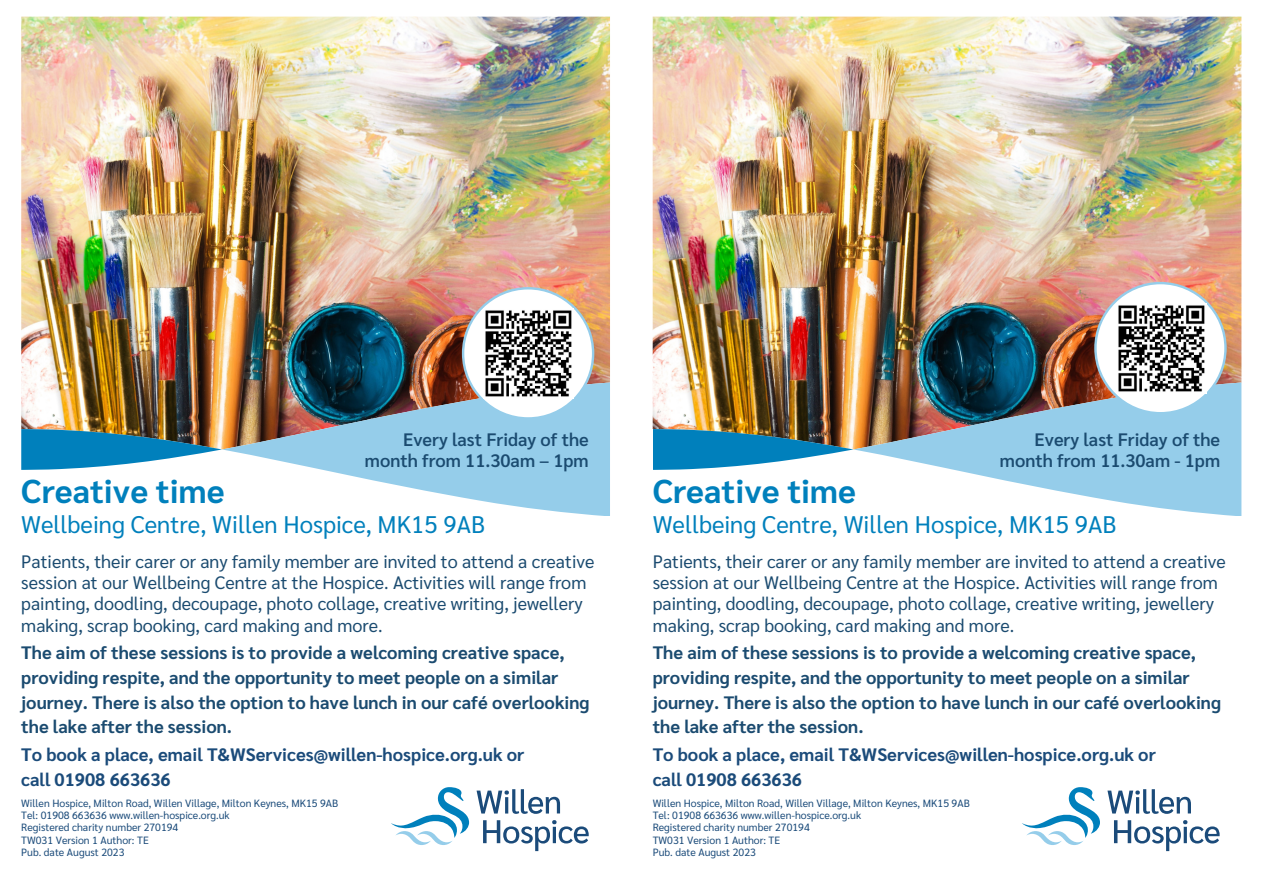
<style>
.page{position:relative;width:1263px;height:894px;background:#fff}
.page>*{position:absolute;margin:0;border:0;box-sizing:border-box;transform-origin:0 0}
.t1{font:700 33px "Sarabun";color:#0080bc}
.t2{font:24px "Sarabun";color:#0080bc}
.t3{font:18px/21.3px "Sarabun";color:#1b4b70}
.t4{font:700 18px/24.8px "Sarabun";color:#1b4b70}
.t5{font:700 18px "Sarabun";color:#1b4b7a}
.t6{font:600 18px/21.3px "Sarabun";color:#1b4b70;text-align:right}
.t7{font:10.5px "Sarabun";color:#1b4b7a}
</style>
<div class="page">
<img style="left:21px;top:16px;width:1221px;height:836px">
<img style="left:21px;top:382px;width:201px;height:47px">
<svg style="left:21px;top:429px;width:201px;height:40px"></svg>
<img style="left:222px;top:382px;width:388px;height:134px">
<svg style="left:391px;top:786px;width:78px;height:58px"></svg>
<svg style="left:483px;top:819px;width:106px;height:31px"></svg>
<svg style="left:477px;top:789px;width:83px;height:24px"></svg>
<svg style="left:1022px;top:786px;width:78px;height:58px"></svg>
<svg style="left:1114px;top:819px;width:106px;height:31px"></svg>
<svg style="left:1107px;top:789px;width:84px;height:24px"></svg>
<img style="left:653px;top:382px;width:200px;height:47px">
<svg style="left:653px;top:429px;width:200px;height:40px"></svg>
<img style="left:853px;top:382px;width:388px;height:134px">
<img style="left:462px;top:287px;width:132px;height:132px">
<img style="left:484px;top:308px;width:90px;height:90px">
<img style="left:1094px;top:282px;width:133px;height:132px">
<img style="left:1116px;top:303px;width:90px;height:90px">
<p class="t6" style="left:365px;top:428px;width:225px">Every last Friday of the month from 11.30am – 1pm</p>
<p class="t1" style="left:21px;top:468px;width:205px">Creative time</p>
<p class="t2" style="left:21px;top:507px;width:465px">Wellbeing Centre, Willen Hospice, MK15 9AB</p>
<p class="t3" style="left:21px;top:549px;width:575px">Patients, their carer or any family member are invited to attend a creative session at our Wellbeing Centre at the Hospice. Activities will range from painting, doodling, decoupage, photo collage, creative writing, jewellery making, scrap booking, card making and more.</p>
<p class="t4" style="left:21px;top:639px;width:570px">The aim of these sessions is to provide a welcoming creative space, providing respite, and the opportunity to meet people on a similar journey. There is also the option to have lunch in our café overlooking the lake after the session.</p>
<p class="t5" style="left:21px;top:741px;width:505px">To book a place, email T&amp;WServices@willen-hospice.org.uk or</p>
<p class="t5" style="left:21px;top:766px;width:151px">call 01908 663636</p>
<p class="t7" style="left:21px;top:795px;width:319px">Willen Hospice, Milton Road, Willen Village, Milton Keynes, MK15 9AB</p>
<p class="t7" style="left:21px;top:807px;width:210px">Tel: 01908 663636 www.willen-hospice.org.uk</p>
<p class="t7" style="left:21px;top:819px;width:159px">Registered charity number 270194</p>
<p class="t7" style="left:21px;top:832px;width:129px">TW031 Version 1 Author: TE</p>
<p class="t7" style="left:21px;top:844px;width:105px">Pub. date August 2023</p>
<p class="t6" style="left:1000px;top:428px;width:222px">Every last Friday of the month from 11.30am - 1pm</p>
<p class="t1" style="left:653px;top:468px;width:205px">Creative time</p>
<p class="t2" style="left:653px;top:507px;width:465px">Wellbeing Centre, Willen Hospice, MK15 9AB</p>
<p class="t3" style="left:653px;top:549px;width:575px">Patients, their carer or any family member are invited to attend a creative session at our Wellbeing Centre at the Hospice. Activities will range from painting, doodling, decoupage, photo collage, creative writing, jewellery making, scrap booking, card making and more.</p>
<p class="t4" style="left:653px;top:639px;width:570px">The aim of these sessions is to provide a welcoming creative space, providing respite, and the opportunity to meet people on a similar journey. There is also the option to have lunch in our café overlooking the lake after the session.</p>
<p class="t5" style="left:653px;top:741px;width:505px">To book a place, email T&amp;WServices@willen-hospice.org.uk or</p>
<p class="t5" style="left:653px;top:766px;width:151px">call 01908 663636</p>
<p class="t7" style="left:653px;top:795px;width:319px">Willen Hospice, Milton Road, Willen Village, Milton Keynes, MK15 9AB</p>
<p class="t7" style="left:653px;top:807px;width:210px">Tel: 01908 663636 www.willen-hospice.org.uk</p>
<p class="t7" style="left:653px;top:819px;width:159px">Registered charity number 270194</p>
<p class="t7" style="left:653px;top:832px;width:129px">TW031 Version 1 Author: TE</p>
<p class="t7" style="left:653px;top:844px;width:105px">Pub. date August 2023</p>
</div>
